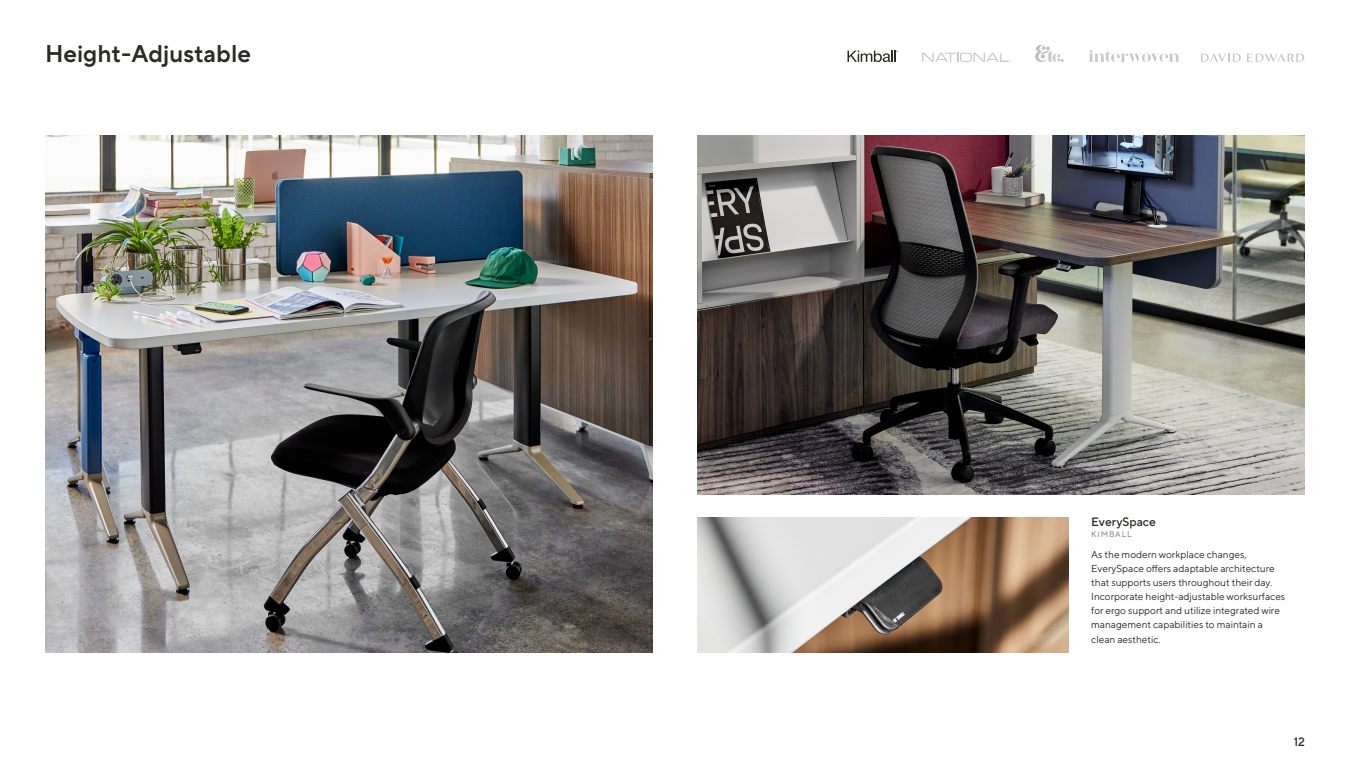
<style>
.page{position:relative;width:1350px;height:765px;background:#fff}
.page>*{position:absolute;margin:0;border:0;box-sizing:border-box;transform-origin:0 0}
.t1{font:600 24px "TT Norms Pro";color:#2c2a27}
.t2{font:500 12px "TT Norms Pro";color:#2c2a27}
.t3{font:10px/14px "TT Norms Pro";color:#2c2a27}
.t4{font:500 8px "TT Norms Pro";letter-spacing:.1em;color:#96989a}
</style>
<div class="page">
<img style="left:45px;top:135px;width:607px;height:517px">
<img style="left:698px;top:135px;width:607px;height:360px">
<img style="left:698px;top:518px;width:371px;height:134px">
<svg style="left:847px;top:51px;width:51px;height:11px"></svg>
<svg style="left:922px;top:53px;width:89px;height:9px"></svg>
<svg style="left:1035px;top:45px;width:30px;height:17px"></svg>
<svg style="left:1089px;top:50px;width:92px;height:12px"></svg>
<svg style="left:1201px;top:54px;width:40px;height:8px"></svg>
<svg style="left:1247px;top:54px;width:58px;height:8px"></svg>
<h1 class="t1" style="left:45px;top:36px;width:207px">Height-Adjustable</h1>
<p class="t2" style="left:1091px;top:513px;width:66px">EverySpace</p>
<p class="t4" style="left:1091px;top:528px;width:42px">KIMBALL</p>
<p class="t3" style="left:1091px;top:547px;width:195px">As the modern workplace changes, EverySpace offers adaptable architecture that supports users throughout their day.<br>Incorporate height-adjustable worksurfaces for ergo support and utilize integrated wire management capabilities to maintain a clean aesthetic.</p>
<p class="t2" style="left:1294px;top:733px;width:13px">12</p>
</div>
